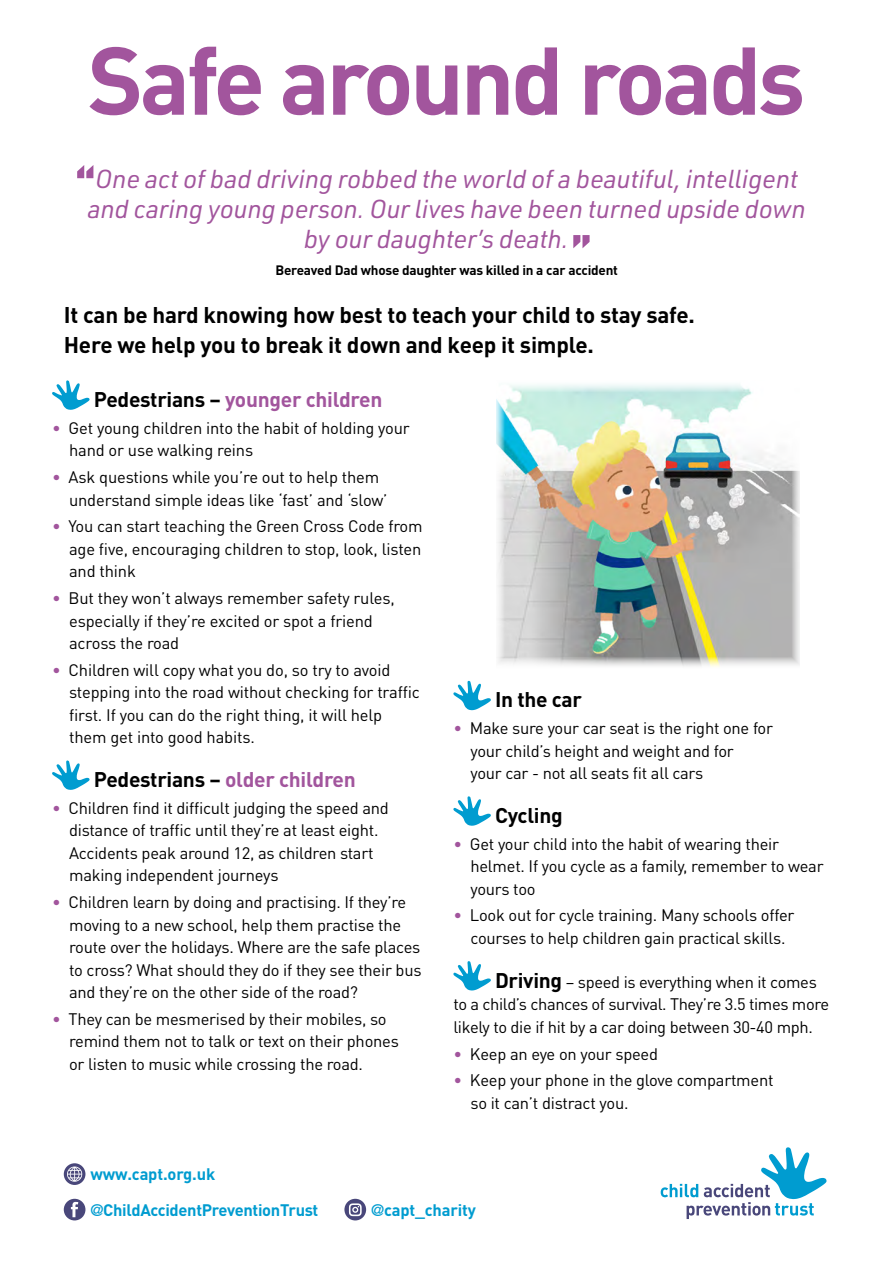
<style>
.page{position:relative;width:893px;height:1263px;background:#fff}
.page>*{position:absolute;margin:0;border:0;box-sizing:border-box;transform-origin:0 0}
.t1{font:700 94.5px "DIN Pro";letter-spacing:-.04em;color:#a2559d}
._17_DIN_ital_QUOTE{font:italic 25.5px "URWDIN";letter-spacing:-.01em;color:#a2559d}
._15_20_DIN_PRO_Bold{font:700 22.5px/30px "DIN Pro";letter-spacing:-.01em;color:#000}
.t2{font:700 21px "DIN Pro";letter-spacing:-.015em;color:#a2559d}
.t3{font:700 21px "DIN Pro";letter-spacing:-.015em;color:#000}
.t4{font:16.5px/22.5px "DIN Pro";letter-spacing:-.015em;color:#000}
.t5{font:700 16.5px "DIN Pro";letter-spacing:-.02em;color:#009cd0}
._9_DIN_PRO_quote_cre{font:700 13.5px "DIN Pro";letter-spacing:-.015em;color:#000}
.s1{color:#000}
.s2{color:#a2559d}
.s3{font-weight:700;font-size:21px}
.s4{font-family:"DIN Alternate"}
</style>
<div class="page">
<svg style="left:52px;top:380px;width:38px;height:30px"></svg>
<svg style="left:52px;top:760px;width:38px;height:30px"></svg>
<svg style="left:573px;top:235px;width:17px;height:13px"></svg>
<svg style="left:77px;top:165px;width:16px;height:13px"></svg>
<svg style="left:661px;top:1147px;width:165px;height:72px"></svg>
<svg style="left:64px;top:1199px;width:21px;height:21px"></svg>
<svg style="left:344px;top:1199px;width:22px;height:21px"></svg>
<svg style="left:64px;top:1163px;width:21px;height:22px"></svg>
<svg style="left:453px;top:681px;width:38px;height:29px"></svg>
<svg style="left:453px;top:796px;width:38px;height:30px"></svg>
<svg style="left:453px;top:961px;width:38px;height:29px"></svg>
<img style="left:496px;top:384px;width:304px;height:283px">
<p class="t1" style="left:88px;top:16px;width:719px">Safe around roads</p>
<p class="_17_DIN_ital_QUOTE" style="left:95px;top:162px;width:704px">One act of bad driving robbed the world of a beautiful, intelligent</p>
<p class="_17_DIN_ital_QUOTE" style="left:87px;top:192px;width:720px">and caring young person. Our lives have been turned upside down</p>
<p class="_17_DIN_ital_QUOTE" style="left:304px;top:222px;width:266px">by our daughter’s death.</p>
<p class="_9_DIN_PRO_quote_cre" style="left:275px;top:261px;width:344px">Bereaved Dad whose daughter was killed in a car accident</p>
<p class="_15_20_DIN_PRO_Bold" style="left:64px;top:299px;width:633px">It can be hard knowing how best to teach your child to stay safe.<br>Here we help you to break it down and keep it simple.</p>
<p class="t2" style="left:94px;top:385px;width:290px"><span class="s1">Pedestrians –</span> younger children</p>
<p class="t4" style="left:69px;top:416px;width:342px;text-indent:-17px"><span class="s2">•</span> Get young children into the habit of holding your hand or use walking reins</p>
<p class="t4" style="left:69px;top:465px;width:320px;text-indent:-17px"><span class="s2">•</span> Ask questions while you’re out to help them understand simple ideas like ‘fast’ and ‘slow’</p>
<p class="t4" style="left:69px;top:514px;width:355px;text-align:justify;text-indent:-17px"><span class="s2">•</span> You can start teaching the Green Cross Code from age five, encouraging children to stop, look, listen and think</p>
<p class="t4" style="left:69px;top:586px;width:327px;text-indent:-17px"><span class="s2">•</span> But they won’t always remember safety rules, especially if they’re excited or spot a friend across the road</p>
<p class="t4" style="left:69px;top:658px;width:352px;text-indent:-17px"><span class="s2">•</span> Children will copy what you do, so try to avoid stepping into the road without checking for traffic first. If you can do the right thing, it will help them get into good habits.</p>
<p class="t2" style="left:94px;top:765px;width:264px"><span class="s1">Pedestrians –</span> older children</p>
<p class="t4" style="left:69px;top:796px;width:321px;text-indent:-17px"><span class="s2">•</span> Children find it difficult judging the speed and distance of traffic until they’re at least eight.<br>Accidents peak around 12, as children start making independent journeys</p>
<p class="t4" style="left:69px;top:890px;width:354px;text-indent:-17px"><span class="s2">•</span> Children learn by doing and practising. If they’re moving to a new school, help them practise the route over the holidays. Where are the safe places to cross? What should they do if they see their bus and they’re on the other side of the road?</p>
<p class="t4" style="left:69px;top:1007px;width:331px;text-indent:-17px"><span class="s2">•</span> They can be mesmerised by their mobiles, so remind them not to talk or text on their phones or listen to music while crossing the road.</p>
<p class="t5" style="left:90px;top:1163px;width:126px">www.capt.org.uk</p>
<p class="t3" style="left:495px;top:685px;width:88px">In the car</p>
<p class="t4" style="left:470px;top:716px;width:304px;text-indent:-17px"><span class="s2">•</span> Make sure your car seat is the right one for your child’s height and weight and for<br>your car - not all seats fit all cars</p>
<p class="t3" style="left:495px;top:801px;width:69px">Cycling</p>
<p class="t4" style="left:470px;top:832px;width:355px;text-indent:-17px"><span class="s2">•</span> Get your child into the habit of wearing their helmet. If you cycle as a family, remember to wear yours too</p>
<p class="t4" style="left:453px;top:903px;width:343px;text-align:center"><span class="s2">•</span> Look out for cycle training. Many schools offer courses to help children gain practical skills.</p>
<p class="t4" style="left:453px;top:970px;width:377px;text-indent:42px"><span class="s3">Driving</span> – speed is everything when it comes to a child’s chances of survival. They’re 3.5 times more likely to die if hit by a car doing between 30-40 mph.</p>
<p class="t4" style="left:453px;top:1041px;width:206px"><span class="s2">•</span> Keep an eye on your speed</p>
<p class="t4" style="left:470px;top:1068px;width:305px;text-indent:-17px"><span class="s2">•</span> Keep your phone in the glove compartment so it can’t distract you.</p>
<p class="t5" style="left:90px;top:1198px;width:230px"><span class="s4">@</span>ChildAccidentPreventionTrust</p>
<p class="t5" style="left:371px;top:1198px;width:106px"><span class="s4">@</span>capt_charity</p>
</div>
